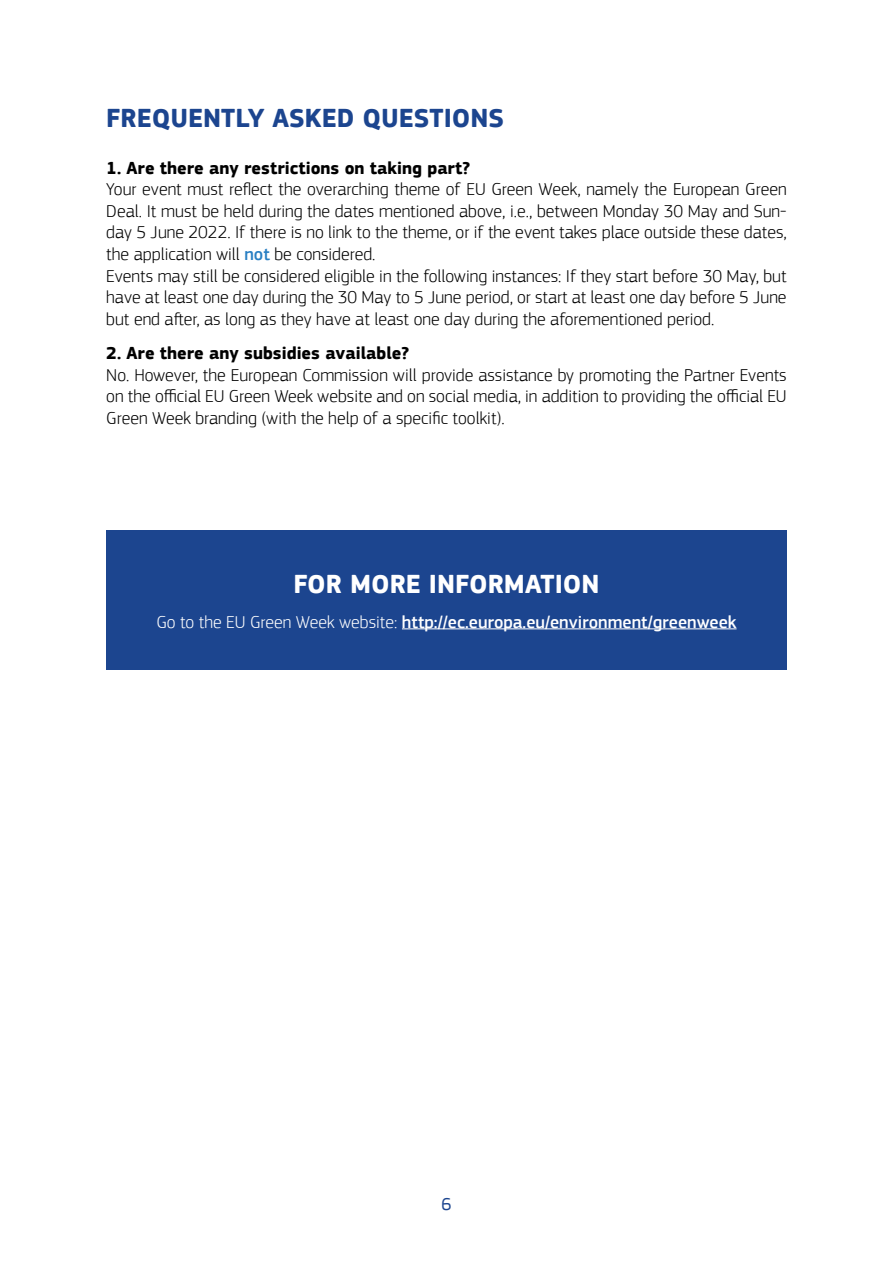
<style>
.page{position:relative;width:893px;height:1263px;background:#fff}
.page>*{position:absolute;margin:0;border:0;box-sizing:border-box;transform-origin:0 0}
.t1{font:700 27px "PF Square Sans Pro";color:#1c458f}
.t2{font:700 27px "PF Square Sans Pro";color:#fff}
.t3{font:300 18px/21.6px "PF Square Sans Pro";color:#000}
.t4{font:700 18px "PF Square Sans Pro";color:#000}
.t5{font:500 18px "PF Square Sans Pro";color:#fff}
.t6{font:18px "PF Square Sans Pro";color:#1c458f}
.s1{font-weight:500;color:#297fc3}
.s2{font-weight:300}
</style>
<div class="page">
<div style="left:106px;top:530px;width:681px;height:140px;background:#1c458f"></div>
<hr style="left:402px;top:628px;width:335px;height:1px;background:#fff">
<h1 class="t1" style="left:106px;top:101px;width:399px">FREQUENTLY ASKED QUESTIONS</h1>
<p class="t4" style="left:106px;top:157px;width:365px">1. Are there any restrictions on taking part?</p>
<p class="t3" style="left:106px;top:178px;width:682px">Your event must reflect the overarching theme of EU Green Week, namely the European Green Deal. It must be held during the dates mentioned above, i.e., between Monday 30 May and Sun&shy;day 5 June 2022. If there is no link to the theme, or if the event takes place outside these dates, the application will <span class="s1">not</span> be considered.<br>Events may still be considered eligible in the following instances: If they start before 30 May, but have at least one day during the 30 May to 5 June period, or start at least one day before 5 June but end after, as long as they have at least one day during the aforementioned period.</p>
<p class="t4" style="left:106px;top:342px;width:304px">2. Are there any subsidies available?</p>
<p class="t3" style="left:106px;top:364px;width:682px;text-align:justify">No. However, the European Commission will provide assistance by promoting the Partner Events on the official EU Green Week website and on social media, in addition to providing the official EU Green Week branding (with the help of a specific toolkit).</p>
<h1 class="t2" style="left:293px;top:568px;width:308px">FOR MORE INFORMATION</h1>
<p class="t5" style="left:156px;top:611px;width:582px"><span class="s2">Go to the EU Green Week website:</span> http://ec.europa.eu/environment/greenweek</p>
<p class="t6" style="left:441px;top:1193px;width:12px">6</p>
</div>
